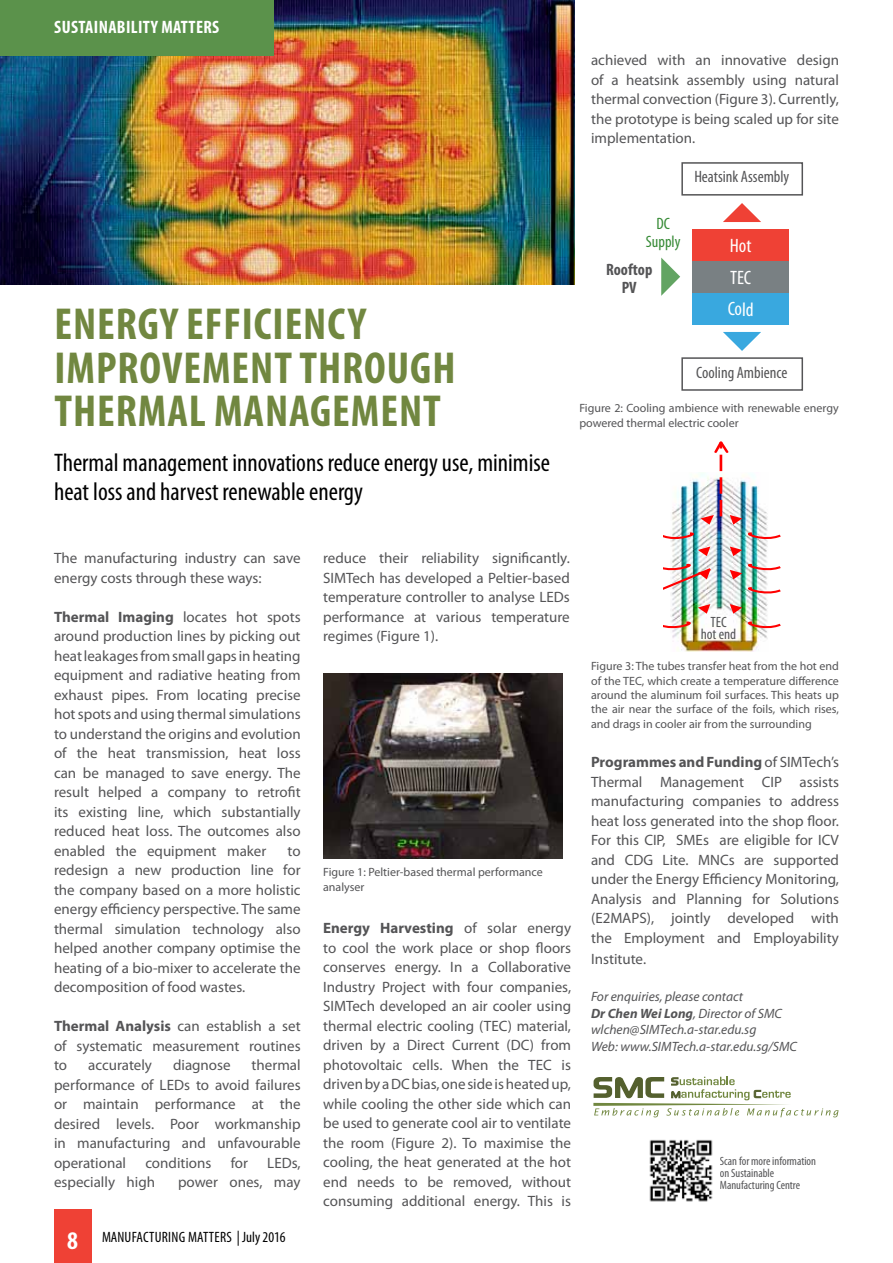
<style>
.page{position:relative;width:893px;height:1263px;background:#fff}
.page>*{position:absolute;margin:0;border:0;box-sizing:border-box;transform-origin:0 0}
.t1{font:700 condensed 45px/43.5px "Myriad Pro";letter-spacing:.02em;color:#718740}
.t2{font:condensed 25.5px/30px "Myriad Pro";color:#000}
.t3{font:700 condensed 25.5px "Myriad Pro";color:#fff}
.t4{font:condensed 19.5px/32px "Myriad Pro";color:#fff}
.t5{font:700 condensed 18px "Myriad Pro";letter-spacing:.02em;color:#fff}
.t6{font:condensed 16.5px "Myriad Pro";color:#545456}
.t7{font:700 condensed 16.5px/18px "Myriad Pro";color:#545456;text-align:center}
.t8{font:condensed 16.5px/18px "Myriad Pro";color:#368a35;text-align:center}
.t9{font:15px/19.5px "Myriad Pro";color:#545456;text-align:justify}
.t10{font:condensed 15px "Myriad Pro";letter-spacing:.005em;color:#000}
.t11{font:condensed 15px/12px "Myriad Pro";color:#545456;text-align:center}
.t12{font:italic 13.5px/16.5px "Myriad Pro";color:#545456}
.t13{font:12px/14.4px "Myriad Pro";color:#545456}
.t14{font:condensed 12px/12px "Myriad Pro";color:#545456}
.s1{font-weight:700}
</style>
<div class="page">
<div style="left:54px;top:1209px;width:37px;height:54px;background:#ef4135"></div>
<img style="left:0;top:0;width:574px;height:284px">
<div style="left:0;top:0;width:274px;height:56px;background:#5b924b"></div>
<img style="left:649px;top:1139px;width:64px;height:63px">
<svg style="left:593px;top:1076px;width:246px;height:41px"></svg>
<img style="left:323px;top:673px;width:239px;height:186px">
<div style="left:692px;top:229px;width:97px;height:32px;background:#ef4135"></div>
<div style="left:692px;top:261px;width:97px;height:32px;background:#798083"></div>
<div style="left:692px;top:293px;width:97px;height:31px;background:#39a8df"></div>
<div style="left:681px;top:162px;width:122px;height:34px;border:2px solid #545456"></div>
<div style="left:681px;top:357px;width:122px;height:34px;border:2px solid #545456"></div>
<svg style="left:661px;top:258px;width:19px;height:38px"></svg>
<svg style="left:723px;top:203px;width:38px;height:19px"></svg>
<svg style="left:723px;top:332px;width:38px;height:19px"></svg>
<img style="left:671px;top:474px;width:97px;height:178px">
<svg style="left:741px;top:587px;width:40px;height:9px"></svg>
<svg style="left:663px;top:563px;width:51px;height:30px"></svg>
<svg style="left:730px;top:563px;width:51px;height:16px"></svg>
<svg style="left:663px;top:532px;width:47px;height:24px"></svg>
<svg style="left:730px;top:532px;width:51px;height:24px"></svg>
<svg style="left:663px;top:621px;width:35px;height:10px"></svg>
<svg style="left:698px;top:604px;width:12px;height:10px"></svg>
<svg style="left:741px;top:621px;width:40px;height:10px"></svg>
<svg style="left:730px;top:604px;width:12px;height:10px"></svg>
<svg style="left:701px;top:441px;width:41px;height:84px"></svg>
<p class="t5" style="left:54px;top:16px;width:16px">SUSTAINABILITY</p>
<p class="t5" style="left:161px;top:16px;width:60px">MATTERS</p>
<h1 class="t1" style="left:54px;top:302px;width:313px">ENERGY EFFICIENCY<br>IMPROVEMENT</h1>
<h1 class="t1" style="left:300px;top:345px;width:23px">THROUGH</h1>
<h1 class="t1" style="left:54px;top:389px;width:23px">THERMAL</h1>
<h1 class="t1" style="left:214px;top:389px;width:228px">MANAGEMENT</h1>
<h2 class="t2" style="left:54px;top:447px;width:498px">Thermal management innovations reduce energy use, minimise heat loss and harvest renewable energy</h2>
<p class="t9" style="left:591px;top:50px;width:249px">achieved with an innovative design of a heatsink assembly using natural thermal convection (Figure 3). Currently, the prototype is being scaled up for site implementation.</p>
<p class="t8" style="left:646px;top:214px;width:36px">DC<br>Supply</p>
<p class="t7" style="left:606px;top:261px;width:48px">ROOFTOP<br>PV</p>
<p class="t6" style="left:694px;top:166px;width:96px">Heatsink Assembly</p>
<h3 class="t4" style="left:728px;top:229px;width:28px">Hot<br>TEC<br>Cold</h3>
<p class="t6" style="left:696px;top:362px;width:93px">Cooling Ambience</p>
<p class="t13" style="left:579px;top:401px;width:261px">Figure 2: Cooling ambience with renewable energy powered thermal electric cooler</p>
<p class="t9" style="left:54px;top:548px;width:248px">The manufacturing industry can save energy costs through these ways:</p>
<p class="t9" style="left:54px;top:606px;width:248px"><span class="s1">Thermal Imaging</span> locates hot spots around production lines by picking out heat leakages from small gaps in heating equipment and radiative heating from exhaust pipes. From locating precise hot spots and using thermal simulations to understand the origins and evolution of the heat transmission, heat loss can be managed to save energy. The result helped a company to retrofit its existing line, which substantially reduced heat loss. The outcomes also enabled the equipment maker</p>
<p class="t9" style="left:54px;top:840px;width:248px;text-indent:234px">to redesign a new production line for the company based on a more holistic energy efficiency perspective. The same thermal simulation technology also helped another company optimise the heating of a bio-mixer to accelerate the decomposition of food wastes.</p>
<p class="t9" style="left:54px;top:1016px;width:248px"><span class="s1">Thermal Analysis</span> can establish a set of systematic measurement routines to</p>
<p class="t9" style="left:54px;top:1055px;width:248px;text-indent:198px">thermal performance of LEDs to avoid failures or maintain performance at the desired levels. Poor workmanship in manufacturing and unfavourable operational</p>
<p class="t9" style="left:88px;top:1055px;width:65px">accurately</p>
<p class="t9" style="left:173px;top:1055px;width:59px">diagnose</p>
<p class="t9" style="left:145px;top:1152px;width:68px">conditions</p>
<p class="t9" style="left:231px;top:1152px;width:19px">for</p>
<p class="t9" style="left:267px;top:1152px;width:35px">LEDs,</p>
<p class="t9" style="left:54px;top:1172px;width:103px">especially high</p>
<p class="t9" style="left:178px;top:1172px;width:124px">power ones, may</p>
<h2 class="t3" style="left:67px;top:1225px;width:12px">8</h2>
<p class="t10" style="left:102px;top:1227px;width:185px">MANUFACTURING Matters | July 2016</p>
<p class="t9" style="left:323px;top:548px;width:248px">reduce their reliability significantly.<br>SIMTech has developed a Peltier-based temperature controller to analyse LEDs performance at various temperature regimes (Figure 1).</p>
<p class="t13" style="left:323px;top:865px;width:221px">Figure 1: Peltier-based thermal performance analyser</p>
<p class="t9" style="left:323px;top:918px;width:249px"><span class="s1">Energy Harvesting</span> of solar energy to cool the work place or shop floors conserves energy. In a Collaborative Industry Project with four companies, SIMTech developed an air cooler using thermal electric cooling (TEC) material, driven by a Direct Current (DC) from photovoltaic cells. When the TEC is driven by a DC bias, one side is heated up, while cooling the other side which can be used to generate cool air to ventilate the room (Figure 2). To maximise the cooling, the heat generated at the hot end needs to be removed, without consuming additional energy. This is</p>
<p class="t11" style="left:701px;top:616px;width:37px;rotate:1deg">TEC<br>hot end</p>
<p class="t13" style="left:591px;top:659px;width:249px;text-align:justify">Figure 3: The tubes transfer heat from the hot end of the TEC, which create a temperature difference around the aluminum foil surfaces. This heats up the air near the surface of the foils, which rises, and drags in cooler air from the surrounding</p>
<p class="t9" style="left:591px;top:752px;width:249px"><span class="s1">Programmes and Funding</span> of SIMTech’s Thermal Management CIP assists manufacturing companies to address heat loss generated into the shop floor.<br>For this CIP, SMEs are eligible for ICV and CDG Lite. MNCs are supported under the Energy Efficiency Monitoring, Analysis and Planning for Solutions (E2MAPS), jointly developed with the Employment and Employability</p>
<p class="t9" style="left:591px;top:949px;width:57px">Institute.</p>
<p class="t12" style="left:591px;top:988px;width:208px">For enquiries, please contact<br><span class="s1">Dr Chen Wei Long</span>, Director of SMC wlchen@SIMTech.a-star.edu.sg<br>Web: www.SIMTech.a-star.edu.sg/SMC</p>
<p class="t14" style="left:720px;top:1155px;width:98px">Scan for more information on Sustainable<br>Manufacturing Centre</p>
</div>
